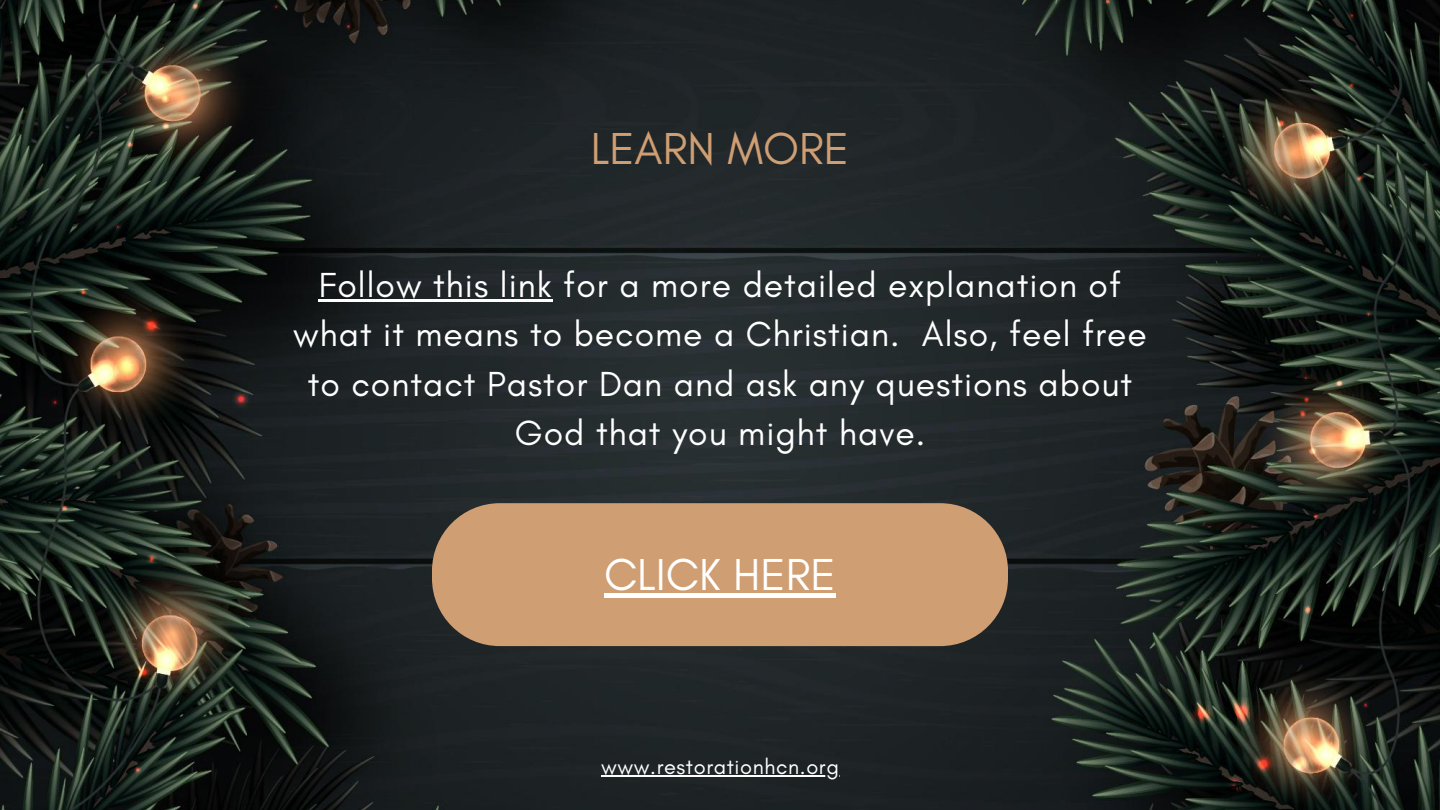
<style>
.page{position:relative;width:1440px;height:810px;background:#fff}
.page>*{position:absolute;margin:0;border:0;box-sizing:border-box;transform-origin:0 0}
.t1{font:45.6px "Glacial Indifference";color:#cf9e72}
.t2{font:45.6px "Glacial Indifference";color:#fff}
.t3{font:35.5px/49.5px "Glacial Indifference";letter-spacing:.03em;color:#fff;text-align:center}
.t4{font:21.8px "Glacial Indifference";letter-spacing:.03em;color:#fff}
</style>
<div class="page">
<img style="left:0;top:0;width:1440px;height:810px">
<hr style="left:319px;top:299px;width:234px;height:3px;background:#fff">
<hr style="left:601px;top:775px;width:239px;height:2px;background:#fff">
<svg style="left:432px;top:579px;width:576px;height:67px;background:#957659"></svg>
<div style="left:432px;top:503px;width:576px;height:136px;background:#cf9e72;border-radius:68px"></div>
<div style="left:604px;top:593px;width:232px;height:5px;background:#fff"></div>
<p class="t1" style="left:591px;top:120px;width:260px">LEARN MORE</p>
<p class="t3" style="left:293px;top:260px;width:855px">Follow this link for a more detailed explanation of what it means to become a Christian. Also, feel free to contact Pastor Dan and ask any questions about God that you might have.</p>
<p class="t2" style="left:604px;top:547px;width:233px">CLICK HERE</p>
<p class="t4" style="left:601px;top:753px;width:239px">www.restorationhcn.org</p>
</div>
